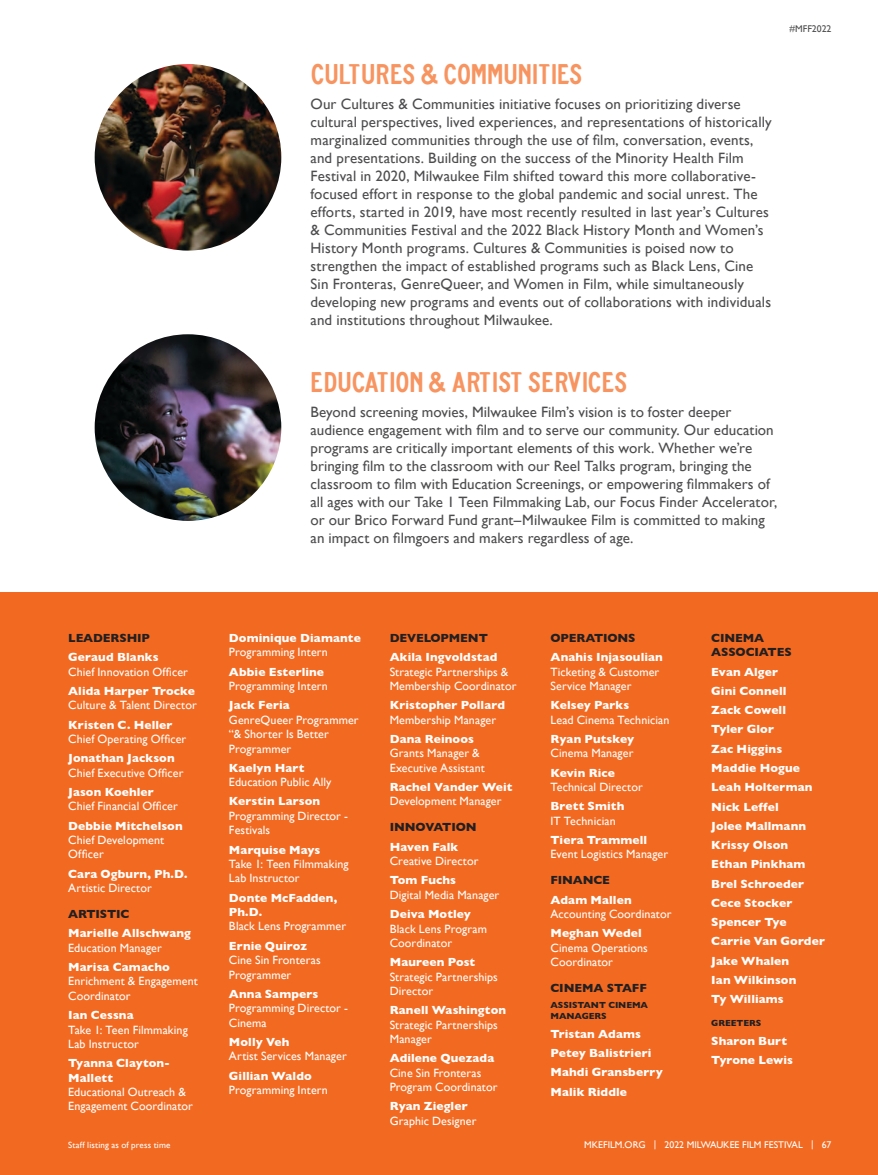
<style>
.page{position:relative;width:878px;height:1175px;background:#fff}
.page>*{position:absolute;margin:0;border:0;box-sizing:border-box;transform-origin:0 0}
.t1{font:28.5px "Jandus Road";color:#f79460}
.t2{font:15px/18px "Gill Sans";letter-spacing:.005em;color:#4d4d4f}
.t3{font:12px/14.4px "Gill Sans";letter-spacing:.01em;color:#fff}
.t4{font:700 12px/19.2px "Gill Sans";letter-spacing:.01em;color:#fff}
.t5{font:700 12px/14.4px "Gill Sans";letter-spacing:-.01em;color:#231f20}
.t6{font:9.75px "Gill Sans";color:#fff}
.t7{font:9.75px "Gill Sans";color:#4d4d4f}
.t8{font:700 9px/10.8px "Gill Sans";letter-spacing:-.01em;color:#231f20}
.t9{font:9px "Gill Sans";letter-spacing:.02em;color:#fff}
</style>
<div class="page">
<img style="left:95px;top:334px;width:186px;height:187px;border-radius:93px">
<img style="left:95px;top:64px;width:186px;height:187px;border-radius:93px">
<div style="left:0;top:592px;width:878px;height:582px;background:#f26a21"></div>
<h1 class="t1" style="left:310px;top:61px;width:149px">CULTURES &amp; COMM</h1>
<h1 class="t1" style="left:503px;top:61px;width:26px">UNITIES</h1>
<p class="t2" style="left:310px;top:95px;width:463px">Our Cultures &amp; Communities initiative focuses on prioritizing diverse cultural perspectives, lived experiences, and representations of historically marginalized communities through the use of film, conversation, events, and presentations. Building on the success of the Minority Health Film Festival in 2020, Milwaukee Film shifted toward this more collaborative&shy;focused effort in response to the global pandemic and social unrest. The efforts, started in 2019, have most recently resulted in last year’s Cultures &amp; Communities Festival and the 2022 Black History Month and Women’s History Month programs. Cultures &amp; Communities is poised now to strengthen the impact of established programs such as Black Lens, Cine Sin Fronteras, GenreQueer, and Women in Film, while simultaneously developing new programs and events out of collaborations with individuals and institutions throughout Milwaukee.</p>
<p class="t7" style="left:789px;top:23px;width:43px">#MFF2022</p>
<h1 class="t1" style="left:310px;top:369px;width:44px">EDUCATION</h1>
<h1 class="t1" style="left:428px;top:369px;width:36px">&amp; ARTIST</h1>
<h1 class="t1" style="left:527px;top:369px;width:67px">SERVICES</h1>
<p class="t2" style="left:310px;top:402px;width:468px">Beyond screening movies, Milwaukee Film’s vision is to foster deeper audience engagement with film and to serve our community. Our education programs are critically important elements of this work. Whether we’re bringing film to the classroom with our Reel Talks program, bringing the classroom to film with Education Screenings, or empowering filmmakers of all ages with our Take 1 Teen Filmmaking Lab, our Focus Finder Accelerator, or our Brico Forward Fund grant–Milwaukee Film is committed to making an impact on filmgoers and makers regardless of age.</p>
<p class="t5" style="left:68px;top:630px;width:83px">LEADERSHIP</p>
<p class="t4" style="left:68px;top:647px;width:92px">Geraud Blanks</p>
<p class="t3" style="left:68px;top:664px;width:121px">Chief Innovation Officer</p>
<p class="t4" style="left:68px;top:681px;width:128px">Alida Harper Trocke</p>
<p class="t3" style="left:68px;top:698px;width:130px">Culture &amp; Talent Director</p>
<p class="t4" style="left:68px;top:714px;width:106px">Kristen C. Heller</p>
<p class="t3" style="left:68px;top:731px;width:120px">Chief Operating Officer</p>
<p class="t4" style="left:68px;top:748px;width:108px">Jonathan Jackson</p>
<p class="t3" style="left:68px;top:765px;width:117px">Chief Executive Officer</p>
<p class="t4" style="left:68px;top:782px;width:87px">Jason Koehler</p>
<p class="t3" style="left:68px;top:799px;width:111px">Chief Financial Officer</p>
<p class="t4" style="left:68px;top:815px;width:116px">Debbie Mitchelson</p>
<p class="t3" style="left:68px;top:832px;width:97px">Chief Development<br>Officer</p>
<p class="t4" style="left:68px;top:863px;width:121px">Cara Ogburn, Ph.D.</p>
<p class="t3" style="left:68px;top:880px;width:85px">Artistic Director</p>
<p class="t5" style="left:68px;top:906px;width:63px">ARTISTIC</p>
<p class="t4" style="left:68px;top:923px;width:124px">Marielle Allschwang</p>
<p class="t3" style="left:68px;top:940px;width:95px">Education Manager</p>
<p class="t4" style="left:68px;top:957px;width:103px">Marisa Camacho</p>
<p class="t3" style="left:68px;top:974px;width:131px">Enrichment &amp; Engagement<br>Coordinator</p>
<p class="t4" style="left:68px;top:1005px;width:67px">Ian Cessna</p>
<p class="t3" style="left:68px;top:1022px;width:121px">Take 1: Teen Filmmaking<br>Lab Instructor</p>
<p class="t4" style="left:68px;top:1055px;width:103px;line-height:14.4px">Tyanna Clayton-<br>Mallett</p>
<p class="t3" style="left:68px;top:1084px;width:126px">Educational Outreach &amp;<br>Engagement Coordinator</p>
<p class="t9" style="left:68px;top:1139px;width:104px">Staff listing as of press time</p>
<p class="t4" style="left:229px;top:628px;width:133px">Dominique Diamante</p>
<p class="t3" style="left:229px;top:645px;width:100px">Programming Intern</p>
<p class="t4" style="left:229px;top:661px;width:97px">Abbie Esterline</p>
<p class="t3" style="left:229px;top:678px;width:100px">Programming Intern</p>
<p class="t4" style="left:229px;top:695px;width:62px">Jack Feria</p>
<p class="t3" style="left:229px;top:712px;width:131px">GenreQueer Programmer “&amp; Shorter Is Better<br>Programmer</p>
<p class="t4" style="left:229px;top:758px;width:77px">Kaelyn Hart</p>
<p class="t3" style="left:229px;top:774px;width:104px">Education Public Ally</p>
<p class="t4" style="left:229px;top:791px;width:93px">Kerstin Larson</p>
<p class="t3" style="left:229px;top:808px;width:121px">Programming Director -<br>Festivals</p>
<p class="t4" style="left:229px;top:839px;width:93px">Marquise Mays</p>
<p class="t3" style="left:229px;top:856px;width:121px">Take 1: Teen Filmmaking<br>Lab Instructor</p>
<p class="t4" style="left:229px;top:890px;width:110px;line-height:14.4px">Donte McFadden,<br>Ph.D.</p>
<p class="t3" style="left:229px;top:919px;width:119px">Black Lens Programmer</p>
<p class="t4" style="left:229px;top:935px;width:80px">Ernie Quiroz</p>
<p class="t3" style="left:229px;top:952px;width:93px">Cine Sin Fronteras<br>Programmer</p>
<p class="t4" style="left:229px;top:983px;width:91px">Anna Sampers</p>
<p class="t3" style="left:229px;top:1000px;width:121px">Programming Director -<br>Cinema</p>
<p class="t4" style="left:229px;top:1032px;width:62px">Molly Veh</p>
<p class="t3" style="left:229px;top:1048px;width:119px">Artist Services Manager</p>
<p class="t4" style="left:229px;top:1065px;width:84px">Gillian Waldo</p>
<p class="t3" style="left:229px;top:1082px;width:100px">Programming Intern</p>
<p class="t5" style="left:390px;top:630px;width:100px">DEVELOPMENT</p>
<p class="t4" style="left:390px;top:647px;width:109px">Akila Ingvoldstad</p>
<p class="t3" style="left:390px;top:664px;width:128px">Strategic Partnerships &amp;<br>Membership Coordinator</p>
<p class="t4" style="left:390px;top:695px;width:117px">Kristopher Pollard</p>
<p class="t3" style="left:390px;top:712px;width:108px">Membership Manager</p>
<p class="t4" style="left:390px;top:729px;width:86px">Dana Reinoos</p>
<p class="t3" style="left:390px;top:746px;width:97px">Grants Manager &amp;<br>Executive Assistant</p>
<p class="t4" style="left:390px;top:777px;width:124px">Rachel Vander Weit</p>
<p class="t3" style="left:390px;top:794px;width:113px">Development Manager</p>
<p class="t5" style="left:390px;top:820px;width:88px">INNOVATION</p>
<p class="t4" style="left:390px;top:836px;width:70px">Haven Falk</p>
<p class="t3" style="left:390px;top:853px;width:90px">Creative Director</p>
<p class="t4" style="left:390px;top:870px;width:68px">Tom Fuchs</p>
<p class="t3" style="left:390px;top:887px;width:111px">Digital Media Manager</p>
<p class="t4" style="left:390px;top:904px;width:83px">Deiva Motley</p>
<p class="t3" style="left:390px;top:921px;width:99px">Black Lens Program<br>Coordinator</p>
<p class="t4" style="left:390px;top:952px;width:87px">Maureen Post</p>
<p class="t3" style="left:390px;top:969px;width:110px">Strategic Partnerships<br>Director</p>
<p class="t4" style="left:390px;top:1000px;width:118px">Ranell Washington</p>
<p class="t3" style="left:390px;top:1017px;width:110px">Strategic Partnerships<br>Manager</p>
<p class="t4" style="left:390px;top:1048px;width:106px">Adilene Quezada</p>
<p class="t3" style="left:390px;top:1065px;width:109px">Cine Sin Fronteras<br>Program Coordinator</p>
<p class="t4" style="left:390px;top:1096px;width:79px">Ryan Ziegler</p>
<p class="t3" style="left:390px;top:1113px;width:88px">Graphic Designer</p>
<p class="t5" style="left:550px;top:630px;width:87px">OPERATIONS</p>
<p class="t4" style="left:550px;top:647px;width:114px">Anahis Injasoulian</p>
<p class="t3" style="left:550px;top:664px;width:110px">Ticketing &amp; Customer<br>Service Manager</p>
<p class="t4" style="left:550px;top:695px;width:80px">Kelsey Parks</p>
<p class="t3" style="left:550px;top:712px;width:120px">Lead Cinema Technician</p>
<p class="t4" style="left:550px;top:729px;width:85px">Ryan Putskey</p>
<p class="t3" style="left:550px;top:746px;width:84px">Cinema Manager</p>
<p class="t4" style="left:550px;top:762px;width:66px">Kevin Rice</p>
<p class="t3" style="left:550px;top:779px;width:94px">Technical Director</p>
<p class="t4" style="left:550px;top:796px;width:75px">Brett Smith</p>
<p class="t3" style="left:550px;top:813px;width:67px">IT Technician</p>
<p class="t4" style="left:550px;top:830px;width:98px">Tiera Trammell</p>
<p class="t3" style="left:550px;top:847px;width:119px">Event Logistics Manager</p>
<p class="t5" style="left:550px;top:873px;width:61px">FINANCE</p>
<p class="t4" style="left:550px;top:889px;width:83px">Adam Mallen</p>
<p class="t3" style="left:550px;top:906px;width:122px">Accounting Coordinator</p>
<p class="t4" style="left:550px;top:923px;width:93px">Meghan Wedel</p>
<p class="t3" style="left:550px;top:940px;width:99px">Cinema Operations<br>Coordinator</p>
<p class="t5" style="left:550px;top:980px;width:98px">CINEMA STAFF</p>
<p class="t8" style="left:550px;top:999px;width:99px">ASSISTANT CINEMA<br>MANAGERS</p>
<p class="t4" style="left:550px;top:1024px;width:114px">Tristan Adams<br>Petey Balistrieri<br>Mahdi Gransberry<br>Malik Riddle</p>
<p class="t5" style="left:711px;top:630px;width:82px">CINEMA<br>ASSOCIATES</p>
<p class="t4" style="left:711px;top:661px;width:115px">Evan Alger<br>Gini Connell<br>Zack Cowell<br>Tyler Glor<br>Zac Higgins<br>Maddie Hogue<br>Leah Holterman<br>Nick Leffel<br>Jolee Mallmann<br>Krissy Olson<br>Ethan Pinkham<br>Brel Schroeder<br>Cece Stocker<br>Spencer Tye<br>Carrie Van Gorder<br>Jake Whalen<br>Ian Wilkinson<br>Ty Williams</p>
<p class="t8" style="left:711px;top:1017px;width:51px">GREETERS</p>
<p class="t4" style="left:711px;top:1031px;width:83px">Sharon Burt<br>Tyrone Lewis</p>
<p class="t6" style="left:584px;top:1139px;width:249px">MKEFILM.ORG | 2022 MILWAUKEE FILM FESTIVAL | 67</p>
</div>
